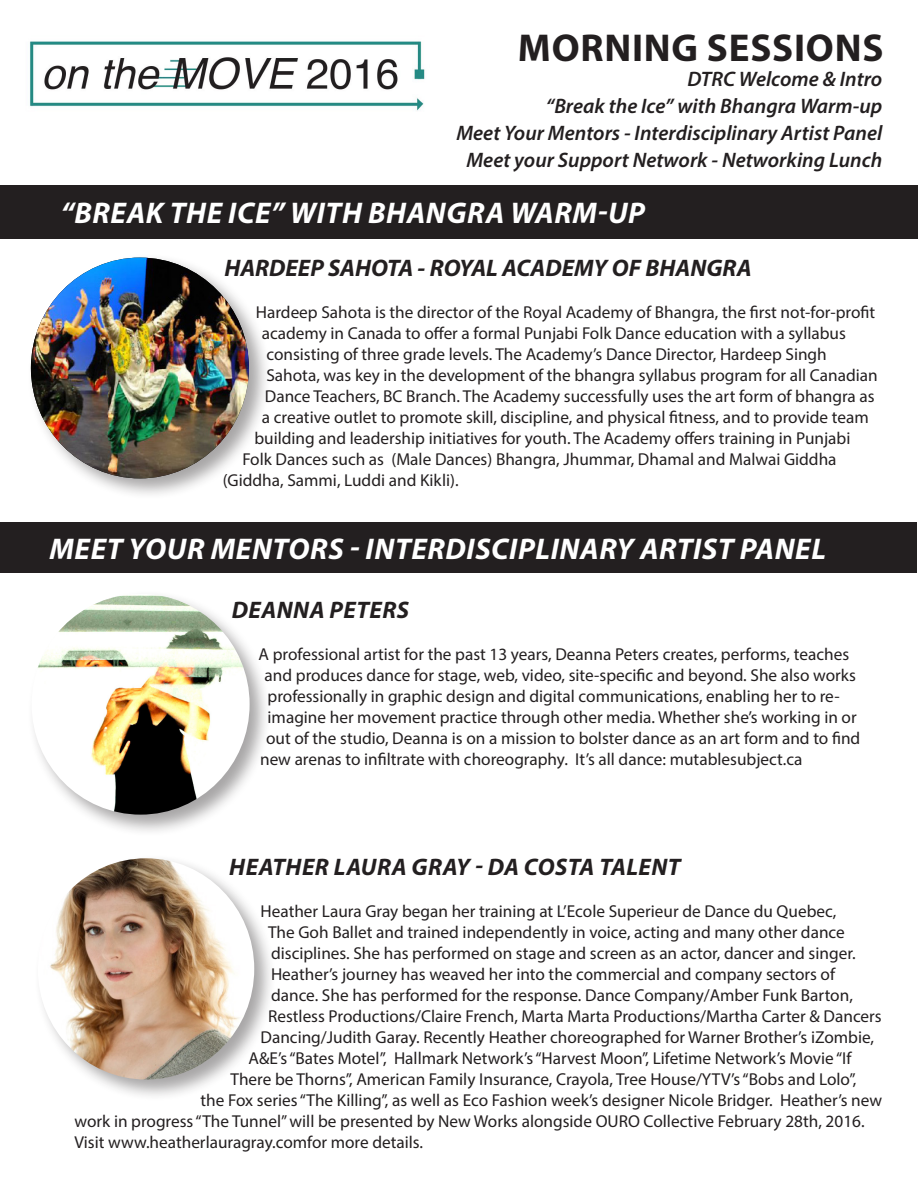
<style>
.page{position:relative;width:918px;height:1188px;background:#fff}
.page>*{position:absolute;margin:0;border:0;box-sizing:border-box;transform-origin:0 0}
.t1{font:700 39px "Myriad Pro";letter-spacing:.02em;color:#231f20}
.t2{font:italic 700 30px "Myriad Pro";letter-spacing:.02em;color:#fff}
.t3{font:italic 700 24px "Myriad Pro";letter-spacing:.02em;color:#231f20}
.t4{font:italic 700 24px "Myriad Pro";color:#231f20}
.t5{font:italic 600 21px "Myriad Pro";color:#231f20}
.t6{font:17.25px "Myriad Pro";color:#231f20}
</style>
<div class="page">
<div style="left:1px;top:523px;width:916px;height:50px;background:#231f20"></div>
<div style="left:28px;top:590px;width:244px;height:247px;background:#231f20;opacity:.4"></div>
<img style="left:32px;top:594px;width:218px;height:221px">
<div style="left:0;top:185px;width:918px;height:54px;background:#231f20"></div>
<div style="left:27px;top:254px;width:244px;height:247px;background:#231f20;opacity:.4"></div>
<img style="left:31px;top:258px;width:218px;height:220px">
<div style="left:34px;top:854px;width:242px;height:248px;background:#231f20;opacity:.4"></div>
<img style="left:38px;top:858px;width:216px;height:222px">
<img style="left:30px;top:41px;width:395px;height:70px">
<p class="t1" style="left:518px;top:22px;width:367px">MORNING SESSIONS</p>
<p class="t5" style="left:688px;top:66px;width:196px">DTRC Welcome &amp; Intro</p>
<p class="t5" style="left:546px;top:93px;width:338px">“Break the Ice” with Bhangra Warm-up</p>
<p class="t5" style="left:456px;top:120px;width:427px">Meet Your Mentors - Interdisciplinary Artist Panel</p>
<p class="t5" style="left:466px;top:147px;width:417px">Meet your Support Network - Networking Lunch</p>
<p class="t2" style="left:61px;top:194px;width:586px">“BREAK THE ICE” WITH BHANGRA WARM-UP</p>
<p class="t4" style="left:224px;top:252px;width:529px">HARDEEP SAHOTA - ROYAL ACADEMY OF BHANGRA</p>
<p class="t6" style="left:256px;top:301px;width:621px">Hardeep Sahota is the director of the Royal Academy of Bhangra, the first not-for-profit</p>
<p class="t6" style="left:262px;top:322px;width:586px">academy in Canada to offer a formal Punjabi Folk Dance education with a syllabus</p>
<p class="t6" style="left:266px;top:343px;width:562px">consisting of three grade levels. The Academy’s Dance Director, Hardeep Singh</p>
<p class="t6" style="left:266px;top:364px;width:613px">Sahota, was key in the development of the bhangra syllabus program for all Canadian</p>
<p class="t6" style="left:265px;top:385px;width:611px">Dance Teachers, BC Branch. The Academy successfully uses the art form of bhangra as</p>
<p class="t6" style="left:262px;top:406px;width:608px">a creative outlet to promote skill, discipline, and physical fitness, and to provide team</p>
<p class="t6" style="left:254px;top:427px;width:598px">building and leadership initiatives for youth. The Academy offers training in Punjabi</p>
<p class="t6" style="left:242px;top:448px;width:596px">Folk Dances such as (Male Dances) Bhangra, Jhummar, Dhamal and Malwai Giddha</p>
<p class="t6" style="left:223px;top:469px;width:237px">(Giddha, Sammi, Luddi and Kikli).</p>
<p class="t2" style="left:49px;top:530px;width:778px">MEET YOUR MENTORS - INTERDISCIPLINARY ARTIST PANEL</p>
<p class="t3" style="left:232px;top:594px;width:179px">DEANNA PETERS</p>
<p class="t6" style="left:259px;top:643px;width:592px">A professional artist for the past 13 years, Deanna Peters creates, performs, teaches</p>
<p class="t6" style="left:265px;top:664px;width:593px">and produces dance for stage, web, video, site-specific and beyond. She also works</p>
<p class="t6" style="left:268px;top:685px;width:574px">professionally in graphic design and digital communications, enabling her to re-</p>
<p class="t6" style="left:268px;top:706px;width:591px">imagine her movement practice through other media. Whether she’s working in or</p>
<p class="t6" style="left:266px;top:727px;width:596px">out of the studio, Deanna is on a mission to bolster dance as an art form and to find</p>
<p class="t6" style="left:260px;top:748px;width:544px">new arenas to infiltrate with choreography. It’s all dance: mutablesubject.ca</p>
<p class="t3" style="left:229px;top:851px;width:453px">HEATHER LAURA GRAY - DA COSTA TALENT</p>
<p class="t6" style="left:261px;top:900px;width:577px">Heather Laura Gray began her training at L’Ecole Superieur de Dance du Quebec,</p>
<p class="t6" style="left:268px;top:921px;width:578px">The Goh Ballet and trained independently in voice, acting and many other dance</p>
<p class="t6" style="left:271px;top:942px;width:586px">disciplines. She has performed on stage and screen as an actor, dancer and singer.</p>
<p class="t6" style="left:271px;top:963px;width:566px">Heather’s journey has weaved her into the commercial and company sectors of</p>
<p class="t6" style="left:271px;top:984px;width:583px">dance. She has performed for the response. Dance Company/Amber Funk Barton,</p>
<p class="t6" style="left:268px;top:1005px;width:615px">Restless Productions/Claire French, Marta Marta Productions/Martha Carter &amp; Dancers</p>
<p class="t6" style="left:261px;top:1026px;width:615px">Dancing/Judith Garay. Recently Heather choreographed for Warner Brother’s iZombie,</p>
<p class="t6" style="left:249px;top:1047px;width:605px">A&amp;E’s “Bates Motel”, Hallmark Network’s “Harvest Moon”, Lifetime Network’s Movie “If</p>
<p class="t6" style="left:231px;top:1068px;width:627px">There be Thorns”, American Family Insurance, Crayola, Tree House/YTV’s “Bobs and Lolo”,</p>
<p class="t6" style="left:201px;top:1089px;width:683px">the Fox series “The Killing”, as well as Eco Fashion week’s designer Nicole Bridger. Heather’s new</p>
<p class="t6" style="left:75px;top:1110px;width:792px">work in progress “The Tunnel” will be presented by New Works alongside OURO Collective February 28th, 2016.</p>
<p class="t6" style="left:75px;top:1131px;width:350px">Visit www.heatherlauragray.comfor more details.</p>
</div>
